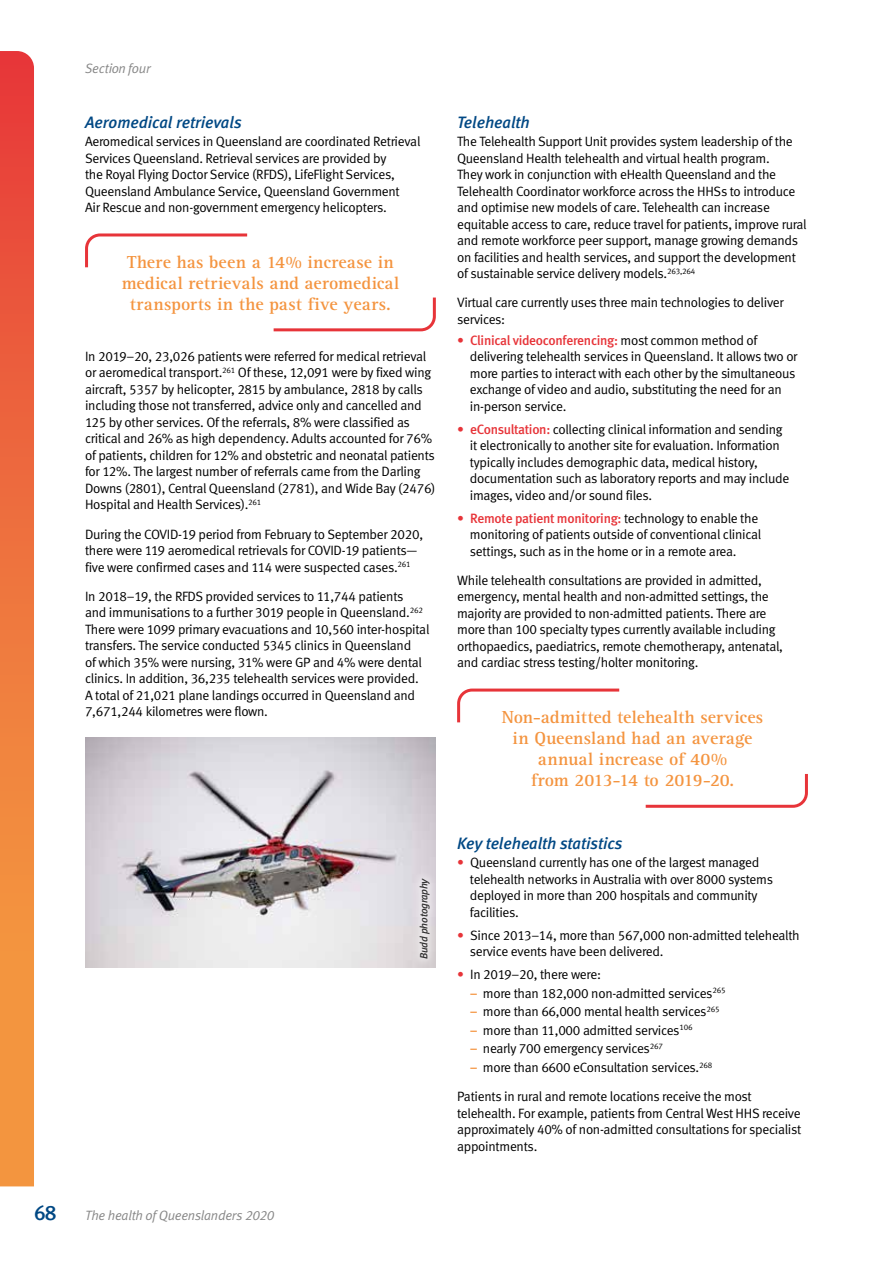
<style>
.page{position:relative;width:893px;height:1263px;background:#fff}
.page>*{position:absolute;margin:0;border:0;box-sizing:border-box;transform-origin:0 0}
.t1{font:21px "Meta Medium LF";color:#004884}
.t2{font:700 18px/21px "Rotis Serif";letter-spacing:.01em;color:#f4943f;text-align:center}
.t3{font:italic 16.5px "Meta Medium LF";color:#004884}
.t4{font:13.5px/16.5px "Meta Normal LF";letter-spacing:-.02em;color:#000}
.t5{font:13.5px "Meta Medium LF";letter-spacing:-.02em;color:#e73439}
.t6{font:italic 13.5px "Meta Normal LF";letter-spacing:-.015em;color:#878787}
.t7{font:italic 10.5px "Meta Medium LF";letter-spacing:-.02em;color:#000}
.s1{font-family:"Meta Normal LF"}
.s2{font-family:"Meta Normal LF";color:#000}
.s3{color:#e73439}
.s4{font-family:"Meta Medium LF";color:#e73439}
.s5{font-family:"Meta Medium LF";color:#f4943f}
</style>
<div class="page">
<svg style="left:0;top:51px;width:34px;height:1135px;background:#ee733d"></svg>
<svg style="left:85px;top:233px;width:163px;height:35px"></svg>
<svg style="left:273px;top:297px;width:163px;height:35px"></svg>
<img style="left:85px;top:738px;width:351px;height:229px">
<div style="left:410px;top:869px;width:29px;height:99px;background:#fff;opacity:.8"></div>
<svg style="left:457px;top:688px;width:163px;height:35px"></svg>
<svg style="left:645px;top:774px;width:163px;height:34px"></svg>
<p class="t6" style="left:85px;top:61px;width:67px">Section four</p>
<p class="t3" style="left:85px;top:112px;width:158px">Aeromedical retrievals</p>
<p class="t4" style="left:85px;top:133px;width:337px">Aeromedical services in Queensland are coordinated Retrieval Services Queensland. Retrieval services are provided by<br>the Royal Flying Doctor Service (RFDS), LifeFlight Services, Queensland Ambulance Service, Queensland Government<br>Air Rescue and non-government emergency helicopters.</p>
<h2 class="t2" style="left:122px;top:252px;width:279px">There has been a 14% increase in medical retrievals and aeromedical transports in the past five years.</h2>
<p class="t4" style="left:85px;top:348px;width:352px">In 2019–20, 23,026 patients were referred for medical retrieval or aeromedical transport.<sup>261</sup> Of these, 12,091 were by fixed wing aircraft, 5357 by helicopter, 2815 by ambulance, 2818 by calls including those not transferred, advice only and cancelled and 125 by other services. Of the referrals, 8% were classified as critical and 26% as high dependency. Adults accounted for 76% of patients, children for 12% and obstetric and neonatal patients for 12%. The largest number of referrals came from the Darling Downs (2801), Central Queensland (2781), and Wide Bay (2476)<br>Hospital and Health Services).<sup>261</sup></p>
<p class="t4" style="left:85px;top:526px;width:340px">During the COVID-19 period from February to September 2020, there were 119 aeromedical retrievals for COVID-19 patients— five were confirmed cases and 114 were suspected cases.<sup>261</sup></p>
<p class="t4" style="left:85px;top:588px;width:346px">In 2018–19, the RFDS provided services to 11,744 patients<br>and immunisations to a further 3019 people in Queensland.<sup>262<br></sup>There were 1099 primary evacuations and 10,560 inter-hospital transfers. The service conducted 5345 clinics in Queensland<br>of which 35% were nursing, 31% were GP and 4% were dental clinics. In addition, 36,235 telehealth services were provided.<br>A total of 21,021 plane landings occurred in Queensland and 7,671,244 kilometres were flown.</p>
<h1 class="t1" style="left:34px;top:1201px;width:24px">68</h1>
<p class="t6" style="left:85px;top:1208px;width:191px">The health of Queenslanders 2020</p>
<p class="t7" style="left:417px;top:959px;width:82px;rotate:-90deg">Budd photography</p>
<p class="t3" style="left:457px;top:112px;width:74px">Telehealth</p>
<p class="t4" style="left:457px;top:133px;width:351px">The Telehealth Support Unit provides system leadership of the Queensland Health telehealth and virtual health program.<br>They work in conjunction with eHealth Queensland and the Telehealth Coordinator workforce across the HHSs to introduce and optimise new models of care. Telehealth can increase equitable access to care, reduce travel for patients, improve rural and remote workforce peer support, manage growing demands on facilities and health services, and support the development of sustainable service delivery models.<sup>263,264</sup></p>
<p class="t4" style="left:457px;top:294px;width:328px">Virtual care currently uses three main technologies to deliver services:</p>
<p class="t5" style="left:457px;top:332px;width:302px"><span class="s1">•</span> Clinical videoconferencing: <span class="s2">most common method of</span></p>
<p class="t4" style="left:470px;top:348px;width:329px">delivering telehealth services in Queensland. It allows two or more parties to interact with each other by the simultaneous exchange of video and audio, substituting the need for an in-person service.</p>
<p class="t4" style="left:470px;top:420px;width:321px;text-indent:-13px"><span class="s3">•</span> <span class="s4">eConsultation:</span> collecting clinical information and sending it electronically to another site for evaluation. Information typically includes demographic data, medical history, documentation such as laboratory reports and may include images, video and/or sound files.</p>
<p class="t5" style="left:457px;top:510px;width:303px"><span class="s1">•</span> Remote patient monitoring: <span class="s2">technology to enable the</span></p>
<p class="t4" style="left:470px;top:526px;width:293px">monitoring of patients outside of conventional clinical settings, such as in the home or in a remote area.</p>
<p class="t4" style="left:457px;top:572px;width:327px">While telehealth consultations are provided in admitted, emergency, mental health and non-admitted settings, the majority are provided to non-admitted patients. There are more than 100 specialty types currently available including orthopaedics, paediatrics, remote chemotherapy, antenatal, and cardiac stress testing/holter monitoring.</p>
<h2 class="t2" style="left:502px;top:707px;width:263px">Non-admitted telehealth services in Queensland had an average annual increase of 40%<br>from 2013-14 to 2019-20.</h2>
<p class="t3" style="left:457px;top:833px;width:167px">Key telehealth statistics</p>
<p class="t4" style="left:470px;top:854px;width:305px;text-indent:-13px"><span class="s3">•</span> Queensland currently has one of the largest managed telehealth networks in Australia with over 8000 systems deployed in more than 200 hospitals and community facilities.</p>
<p class="t4" style="left:470px;top:926px;width:331px;text-indent:-13px"><span class="s3">•</span> Since 2013–14, more than 567,000 non-admitted telehealth service events have been delivered.</p>
<p class="t4" style="left:457px;top:966px;width:145px"><span class="s3">•</span> In 2019–20, there were:</p>
<p class="t4" style="left:470px;top:984px;width:257px"><span class="s5">–</span> more than 182,000 non-admitted services<sup>265</sup></p>
<p class="t4" style="left:470px;top:1003px;width:251px"><span class="s5">–</span> more than 66,000 mental health services<sup>265</sup></p>
<p class="t4" style="left:470px;top:1022px;width:224px"><span class="s5">–</span> more than 11,000 admitted services<sup>106</sup></p>
<p class="t4" style="left:470px;top:1040px;width:195px"><span class="s5">–</span> nearly 700 emergency services<sup>267</sup></p>
<p class="t4" style="left:457px;top:1052px;width:296px;line-height:29.2px;text-indent:13px"><span class="s5">–</span> more than 6600 eConsultation services.<sup>268<br></sup>Patients in rural and remote locations receive the most</p>
<p class="t4" style="left:457px;top:1105px;width:346px;text-align:justify">telehealth. For example, patients from Central West HHS receive approximately 40% of non-admitted consultations for specialist appointments.</p>
</div>
